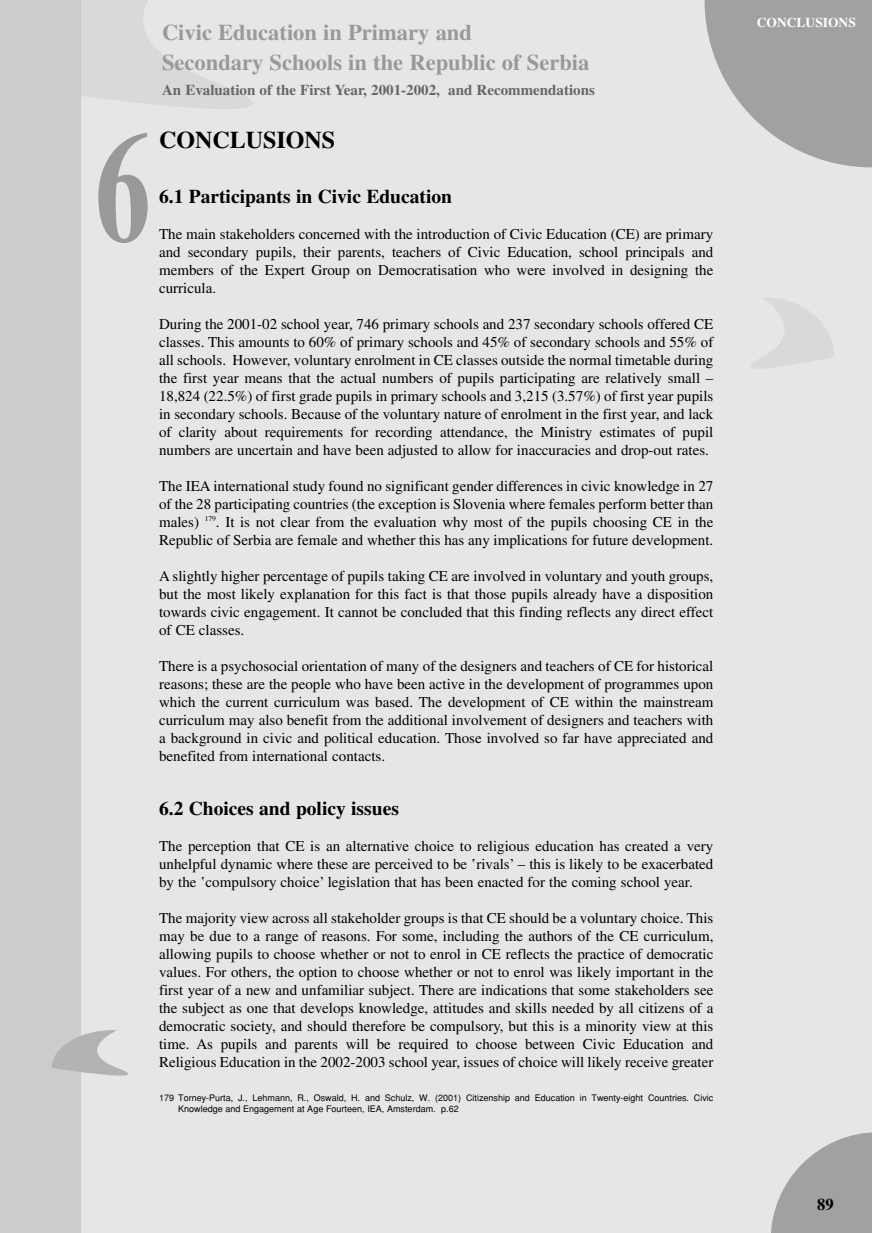
<style>
.page{position:relative;width:872px;height:1233px;background:#fff}
.page>*{position:absolute;margin:0;border:0;box-sizing:border-box;transform-origin:0 0}
.t1{font:157.5px "Times Bold Mk";color:#999;scale:.7 1}
.t2{font:24px "Times Bold Mk";color:#000}
.t3{font:22.5px/30px "Times Bold Mk";color:#999}
.t4{font:19.5px "Times Bold Mk";color:#000}
.t5{font:16.5px "Times Bold Mk";color:#000}
.t6{font:15px/18px "Times Roman Mk";color:#000;text-align:justify}
.t7{font:15px "Times Bold Mk";color:#666}
.t8{font:13.5px "Times Bold Mk";color:#fff}
.t9{font:9px/10.5px "Helvetica Regular Mk";color:#000}
.s1{font-family:"Times Roman Mk 2"}
</style>
<div class="page">
<div style="left:1px;top:0;width:871px;height:1232px;background:#e6e6e6"></div>
<svg style="left:81px;top:0;width:171px;height:109px;fill:#d9d9d9"></svg>
<svg style="left:751px;top:298px;width:83px;height:71px"></svg>
<div style="left:1px;top:0;width:80px;height:1232px;background:#ccc"></div>
<svg style="left:52px;top:1030px;width:76px;height:46px"></svg>
<svg style="left:704px;top:0;width:168px;height:167px"></svg>
<svg style="left:771px;top:1132px;width:101px;height:100px"></svg>
<h1 class="t1" style="left:95px;top:135px;width:80px">6</h1>
<h3 class="t3" style="left:162px;top:19px;width:429px">Civic Education in Primary and<br>Secondary Schools in the Republic of Serbia</h3>
<p class="t7" style="left:162px;top:85px;width:434px">An Evaluation of the First Year, 2001-2002, and Recommendations</p>
<h2 class="t2" style="left:159px;top:132px;width:177px">CONCLUSIONS</h2>
<h3 class="t4" style="left:159px;top:190px;width:294px">6.1 Participants in Civic Education</h3>
<p class="t6" style="left:159px;top:226px;width:555px">The main stakeholders concerned with the introduction of Civic Education (CE) are primary and secondary pupils, their parents, teachers of Civic Education, school principals and members of the Expert Group on Democratisation who were involved in designing the curricula.</p>
<p class="t6" style="left:159px;top:316px;width:555px">During the 2001-02 school year, 746 primary schools and 237 secondary schools offered CE classes. This amounts to 60% of primary schools and 45% of secondary schools and 55% of all schools. However, voluntary enrolment in CE classes outside the normal timetable during the first year means that the actual numbers of pupils participating are relatively small – 18,824 (22.5%) of first grade pupils in primary schools and 3,215 (3.57%) of first year pupils in secondary schools. Because of the voluntary nature of enrolment in the first year, and lack of clarity about requirements for recording attendance, the Ministry estimates of pupil numbers are uncertain and have been adjusted to allow for inaccuracies and drop-out rates.</p>
<p class="t6" style="left:159px;top:478px;width:556px">The IEA international study found no significant gender differences in civic knowledge in 27 of the 28 participating countries (the exception is Slovenia where females perform better than males) <sup>179</sup>. It is not clear from the evaluation why most of the pupils choosing CE in the Republic of Serbia are female and whether this has any implications for future development.</p>
<p class="t6" style="left:159px;top:568px;width:556px">A slightly higher percentage of pupils taking CE are involved in voluntary and youth groups, but the most likely explanation for this fact is that those pupils already have a disposition towards civic engagement. It cannot be concluded that this finding reflects any direct effect of CE classes.</p>
<p class="t6" style="left:159px;top:658px;width:555px">There is a psychosocial orientation of many of the designers and teachers of CE for historical reasons; these are the people who have been active in the development of programmes upon which the current curriculum was based. The development of CE within the mainstream curriculum may also benefit from the additional involvement of designers and teachers with a background in civic and political education. Those involved so far have appreciated and benefited from international contacts.</p>
<h3 class="t4" style="left:159px;top:802px;width:241px">6.2 Choices and policy issues</h3>
<p class="t6" style="left:159px;top:839px;width:556px">The perception that CE is an alternative choice to religious education has created a very unhelpful dynamic where these are perceived to be <span class="s1">‘</span>rivals’ – this is likely to be exacerbated by the <span class="s1">‘</span>compulsory choice’ legislation that has been enacted for the coming school year.</p>
<p class="t6" style="left:159px;top:911px;width:556px">The majority view across all stakeholder groups is that CE should be a voluntary choice. This may be due to a range of reasons. For some, including the authors of the CE curriculum, allowing pupils to choose whether or not to enrol in CE reflects the practice of democratic values. For others, the option to choose whether or not to enrol was likely important in the first year of a new and unfamiliar subject. There are indications that some stakeholders see the subject as one that develops knowledge, attitudes and skills needed by all citizens of a democratic society, and should therefore be compulsory, but this is a minority view at this time. As pupils and parents will be required to choose between Civic Education and Religious Education in the 2002-2003 school year, issues of choice will likely receive greater</p>
<p class="t9" style="left:178px;top:1094px;width:536px;text-indent:-19px">179 Torney-Purta, J., Lehmann, R., Oswald, H. and Schulz, W. (2001) Citizenship and Education in Twenty-eight Countries. Civic<br>Knowledge and Engagement at Age Fourteen, IEA, Amsterdam. p.62</p>
<p class="t8" style="left:756px;top:18px;width:100px">CONCLUSIONS</p>
<p class="t5" style="left:817px;top:1199px;width:18px">89</p>
</div>
